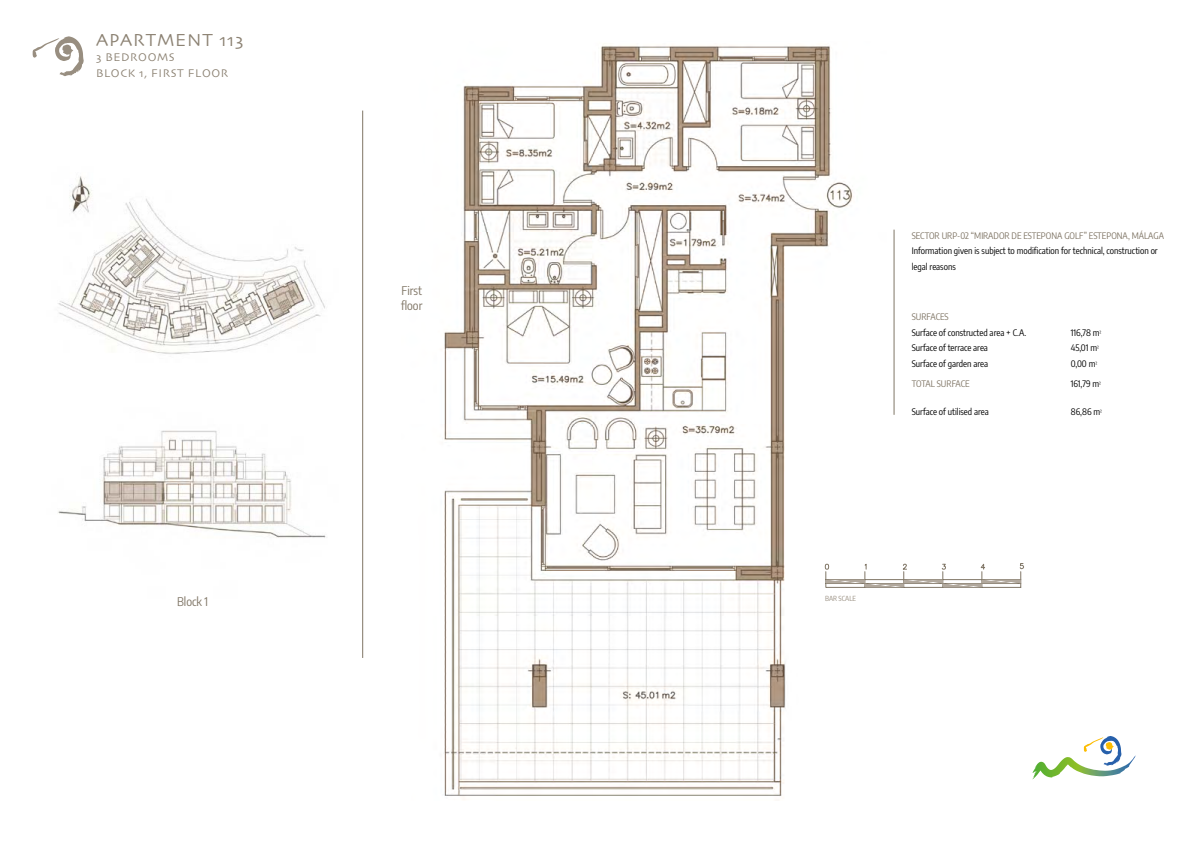
<style>
.page{position:relative;width:1191px;height:842px;background:#fff}
.page>*{position:absolute;margin:0;border:0;box-sizing:border-box;transform-origin:0 0}
.t1{font:18.2px "Skia";letter-spacing:.05em;color:#8c8273}
.t2{font:12.1px/15.8px "Encode Sans Condensed";color:#807666}
.t3{font:11.7px/15.3px "Skia";letter-spacing:.05em;color:#8c8273}
.t4{font:9px/15.5px "Encode Sans Condensed";color:#000}
.t5{font:9px "Encode Sans Condensed";color:#807666}
.t6{font:7px "Encode Sans Condensed";color:#988e80}
</style>
<div class="page">
<img style="left:58px;top:176px;width:267px;height:178px">
<img style="left:444px;top:44px;width:409px;height:752px">
<img style="left:58px;top:430px;width:268px;height:108px">
<svg style="left:32px;top:36px;width:52px;height:40px"></svg>
<hr style="left:362px;top:111px;width:1px;height:547px;background:#807666">
<hr style="left:893px;top:230px;width:1px;height:185px;background:#807666">
<svg style="left:824px;top:563px;width:200px;height:25px"></svg>
<svg style="left:1032px;top:736px;width:103px;height:43px"></svg>
<h1 class="t1" style="left:96px;top:29px;width:149px">APARTMENT 113</h1>
<p class="t3" style="left:96px;top:50px;width:134px">3 BEDROOMS<br>BLOCK 1, FIRST FLOOR</p>
<h2 class="t2" style="left:401px;top:282px;width:23px">First floor</h2>
<p class="t5" style="left:911px;top:229px;width:254px">SECTOR URP-02 “MIRADOR DE ESTEPONA GOLF” ESTEPONA, MÁLAGA</p>
<p class="t4" style="left:911px;top:243px;width:247px">Information given is subject to modification for technical, construction or legal reasons</p>
<p class="t5" style="left:911px;top:310px;width:38px">SURFACES</p>
<p class="t4" style="left:911px;top:324px;width:116px">Surface of constructed area + C.A.<br>Surface of terrace area<br>Surface of garden area</p>
<p class="t5" style="left:911px;top:377px;width:59px">TOTAL SURFACE</p>
<p class="t4" style="left:911px;top:403px;width:79px">Surface of utilised area</p>
<p class="t4" style="left:1070px;top:324px;width:32px">116,78 m<sup>²<br></sup>45,01 m<sup>²<br></sup>0,00 m<sup>²</sup></p>
<p class="t4" style="left:1070px;top:376px;width:32px">161,79 m<sup>²</sup></p>
<p class="t4" style="left:1070px;top:403px;width:33px">86,86 m<sup>²</sup></p>
<h2 class="t2" style="left:177px;top:593px;width:33px">Block 1</h2>
<p class="t6" style="left:825px;top:593px;width:33px">BAR SCALE</p>
</div>
